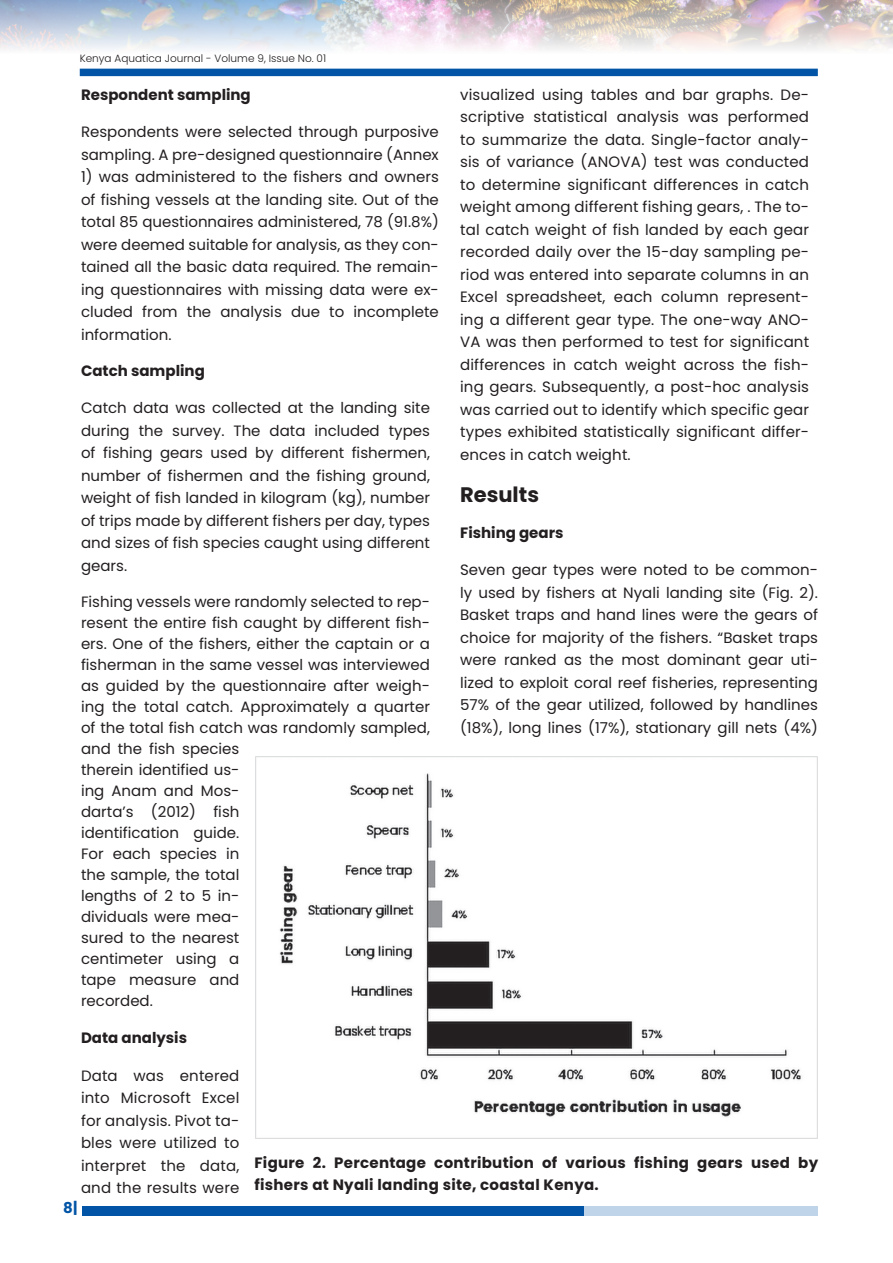
<style>
.page{position:relative;width:893px;height:1263px;background:#fff}
.page>*{position:absolute;margin:0;border:0;box-sizing:border-box;transform-origin:0 0}
.Btxt{font:700 21px "Poppins";color:#231f20}
.Btxt-2{font:15px/22.5px "Poppins";color:#231f20;text-align:justify}
.HD2{font:700 15px/22.5px "Poppins";letter-spacing:.02em;color:#231f20}
.HD2-2{font:700 15px "Poppins";color:#231f20}
.Btxt-3{font:700 15px "Poppins";color:#231f20}
.t1{font:700 15px "Poppins";color:#0154a6}
.t2{font:300 10.5px "Poppins";color:#231f20}
</style>
<div class="page">
<img style="left:0;top:0;width:893px;height:50px">
<div style="left:80px;top:69px;width:738px;height:7px;background:#0154a6"></div>
<div style="left:82px;top:1206px;width:502px;height:10px;background:#0154a6"></div>
<div style="left:584px;top:1206px;width:234px;height:10px;background:#c0d4e9"></div>
<img style="left:255px;top:757px;width:563px;height:381px">
<p class="t2" style="left:80px;top:52px;width:248px">Kenya Aquatica Journal - Volume 9, Issue No. 01</p>
<p class="HD2-2" style="left:81px;top:86px;width:171px">Respondent sampling</p>
<p class="Btxt-2" style="left:81px;top:121px;width:359px">Respondents were selected through purposive sampling. A pre-designed questionnaire (Annex</p>
<p class="Btxt-2" style="left:81px;top:166px;width:359px">1) was administered to the fishers and owners of fishing vessels at the landing site. Out of the total 85 questionnaires administered, 78 (91.8%) were deemed suitable for analysis, as they con&shy;tained all the basic data required. The remain&shy;ing questionnaires with missing data were ex&shy;cluded from the analysis due to incomplete information.</p>
<p class="HD2-2" style="left:81px;top:362px;width:125px">Catch sampling</p>
<p class="Btxt-2" style="left:81px;top:397px;width:351px">Catch data was collected at the landing site during the survey. The data included types of fishing gears used by different fishermen, number of fishermen and the fishing ground, weight of fish landed in kilogram (kg), number of trips made by different fishers per day, types and sizes of fish species caught using different gears.</p>
<p class="Btxt-2" style="left:81px;top:591px;width:351px;line-height:21px;text-align:left">Fishing vessels were randomly selected to rep&shy;resent the entire fish caught by different fish&shy;ers. One of the fishers, either the captain or a fisherman in the same vessel was interviewed as guided by the questionnaire after weigh&shy;ing the total catch. Approximately a quarter of the total fish catch was randomly sampled, and the fish species<br>therein identified us-<br>ing Anam and Mos-<br>darta’s (2012) fish<br>identification guide.<br>For each species in<br>the sample, the total<br>lengths of 2 to 5 in-<br>dividuals were mea-<br>sured to the nearest<br>centimeter using a<br>tape measure and<br>recorded.</p>
<p class="Btxt-3" style="left:81px;top:1029px;width:108px">Data analysis</p>
<p class="Btxt-2" style="left:81px;top:1064px;width:160px">Data was entered into Microsoft Excel for analysis. Pivot ta&shy;bles were utilized to interpret the data, and the results were</p>
<p class="Btxt-2" style="left:460px;top:83px;width:351px">visualized using tables and bar graphs. De&shy;scriptive statistical analysis was performed to summarize the data. Single-factor analy&shy;sis of variance (ANOVA) test was conducted to determine significant differences in catch weight among different fishing gears, . The to&shy;tal catch weight of fish landed by each gear recorded daily over the 15-day sampling pe&shy;riod was entered into separate columns in an Excel spreadsheet, each column represent&shy;ing a different gear type. The one-way ANO-VA was then performed to test for significant differences in catch weight across the fish&shy;ing gears. Subsequently, a post-hoc analysis was carried out to identify which specific gear types exhibited statistically significant differ&shy;ences in catch weight.</p>
<p class="Btxt" style="left:460px;top:482px;width:80px">Results</p>
<p class="HD2-2" style="left:460px;top:524px;width:105px">Fishing gears</p>
<p class="Btxt-2" style="left:460px;top:559px;width:359px">Seven gear types were noted to be common&shy;ly used by fishers at Nyali landing site (Fig. 2).<br>Basket traps and hand lines were the gears of choice for majority of the fishers. “Basket traps were ranked as the most dominant gear uti&shy;lized to exploit coral reef fisheries, representing 57% of the gear utilized, followed by handlines (18%), long lines (17%), stationary gill nets (4%)</p>
<p class="HD2" style="left:254px;top:1151px;width:565px">Figure 2. Percentage contribution of various fishing gears used by fishers at Nyali landing site, coastal Kenya.</p>
<p class="t1" style="left:63px;top:1199px;width:16px">8|</p>
</div>
